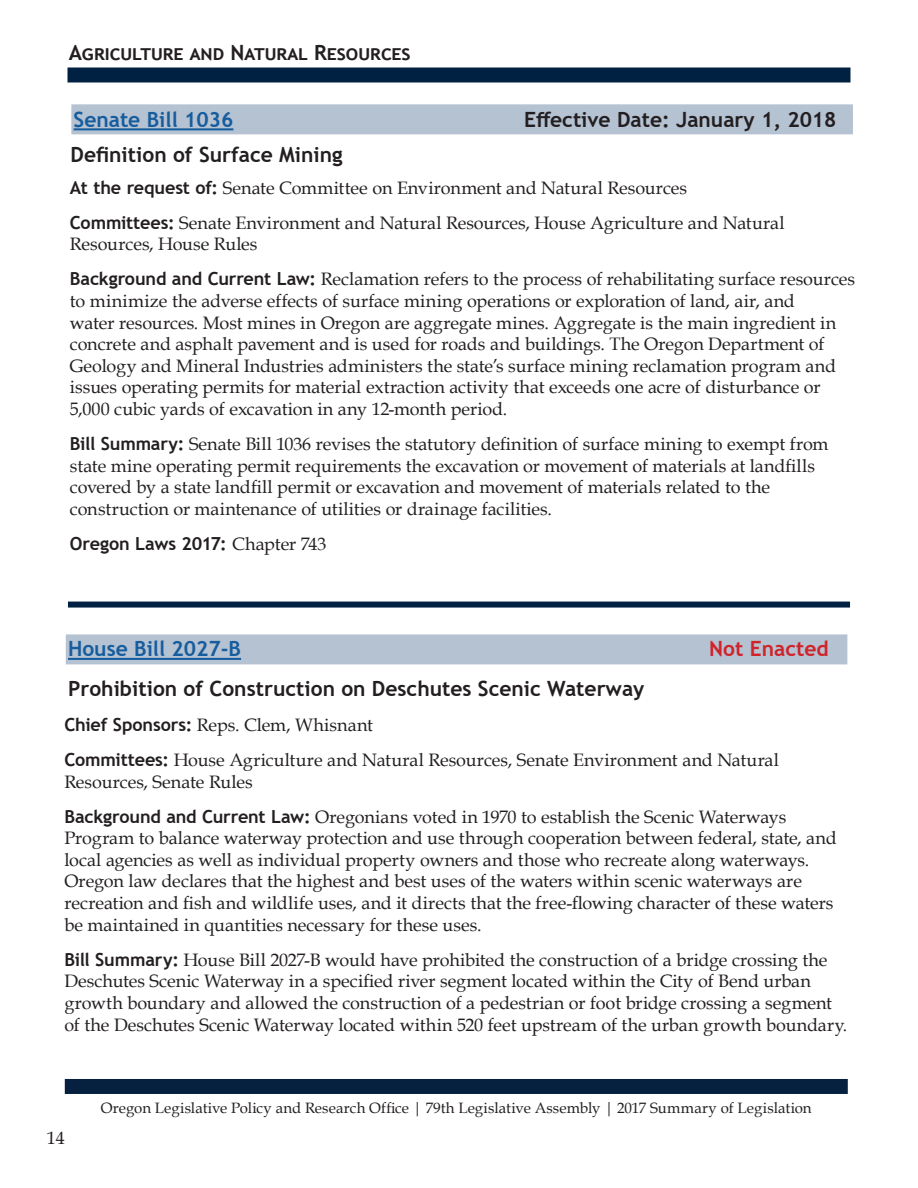
<style>
.page{position:relative;width:918px;height:1188px;background:#fff}
.page>*{position:absolute;margin:0;border:0;box-sizing:border-box;transform-origin:0 0}
.t1{font:700 21px "Trebuchet MS";color:#231f20}
.t2{font:700 21px "Trebuchet MS";color:#175d9e}
.t3{font:700 21px "Trebuchet MS";color:#d1232a}
.t4{font:18px/21.6px "Book Antiqua";color:#231f20}
.t5{font:700 18px "Trebuchet MS";letter-spacing:-.005em;color:#231f20}
.t6{font:15px "Book Antiqua";letter-spacing:.005em;color:#231f20}
.s1{font-family:"Trebuchet MS";font-weight:700}
.s2{font-family:"Book Antiqua";font-weight:400}
</style>
<div class="page">
<div style="left:68px;top:68px;width:782px;height:14px;background:#002141"></div>
<div style="left:65px;top:1079px;width:783px;height:15px;background:#06213f"></div>
<div style="left:68px;top:602px;width:782px;height:6px;background:#002141"></div>
<div style="left:71px;top:104px;width:782px;height:30px;background:#b5c2d2"></div>
<hr style="left:74px;top:128px;width:159px;height:2px;background:#175d9e">
<div style="left:66px;top:634px;width:781px;height:30px;background:#b5c2d2"></div>
<hr style="left:68px;top:658px;width:173px;height:2px;background:#175d9e">
<p class="t1" style="left:69px;top:39px;width:343px">Agriculture and Natural Resources</p>
<p class="t2" style="left:74px;top:106px;width:161px">Senate Bill 1036</p>
<p class="t1" style="left:524px;top:106px;width:314px">Effective Date: January 1, 2018</p>
<p class="t1" style="left:71px;top:141px;width:274px">Definition of Surface Mining</p>
<p class="t4" style="left:70px;top:170px;width:716px;line-height:35.1px"><span class="s1">At the request of:</span> Senate Committee on Environment and Natural Resources<br><span class="s1">Committees:</span> Senate Environment and Natural Resources, House Agriculture and Natural</p>
<p class="t4" style="left:70px;top:226px;width:787px;line-height:35.1px">Resources, House Rules<br><span class="s1">Background and Current Law:</span> Reclamation refers to the process of rehabilitating surface resources</p>
<p class="t4" style="left:70px;top:290px;width:768px">to minimize the adverse effects of surface mining operations or exploration of land, air, and water resources. Most mines in Oregon are aggregate mines. Aggregate is the main ingredient in concrete and asphalt pavement and is used for roads and buildings. The Oregon Department of Geology and Mineral Industries administers the state’s surface mining reclamation program and issues operating permits for material extraction activity that exceeds one acre of disturbance or 5,000 cubic yards of excavation in any 12-month period.</p>
<p class="t4" style="left:70px;top:433px;width:760px"><span class="s1">Bill Summary:</span> Senate Bill 1036 revises the statutory definition of surface mining to exempt from state mine operating permit requirements the excavation or movement of materials at landfills covered by a state landfill permit or excavation and movement of materials related to the construction or maintenance of utilities or drainage facilities.</p>
<p class="t5" style="left:70px;top:532px;width:258px">Oregon Laws 2017: <span class="s2">Chapter 743</span></p>
<p class="t2" style="left:68px;top:636px;width:174px">House Bill 2027-B</p>
<p class="t3" style="left:709px;top:636px;width:121px">Not Enacted</p>
<p class="t1" style="left:68px;top:676px;width:578px">Prohibition of Construction on Deschutes Scenic Waterway</p>
<p class="t4" style="left:64px;top:707px;width:716px;line-height:35.1px"><span class="s1">Chief Sponsors:</span> Reps. Clem, Whisnant<br><span class="s1">Committees:</span> House Agriculture and Natural Resources, Senate Environment and Natural</p>
<p class="t4" style="left:64px;top:763px;width:724px;line-height:35.1px">Resources, Senate Rules<br><span class="s1">Background and Current Law:</span> Oregonians voted in 1970 to establish the Scenic Waterways</p>
<p class="t4" style="left:64px;top:827px;width:774px">Program to balance waterway protection and use through cooperation between federal, state, and local agencies as well as individual property owners and those who recreate along waterways.<br>Oregon law declares that the highest and best uses of the waters within scenic waterways are recreation and fish and wildlife uses, and it directs that the free-flowing character of these waters be maintained in quantities necessary for these uses.</p>
<p class="t4" style="left:64px;top:948px;width:785px"><span class="s1">Bill Summary:</span> House Bill 2027-B would have prohibited the construction of a bridge crossing the Deschutes Scenic Waterway in a specified river segment located within the City of Bend urban growth boundary and allowed the construction of a pedestrian or foot bridge crossing a segment of the Deschutes Scenic Waterway located within 520 feet upstream of the urban growth boundary.</p>
<p class="t4" style="left:47px;top:1127px;width:19px">14</p>
<p class="t6" style="left:101px;top:1097px;width:712px">Oregon Legislative Policy and Research Office | 79th Legislative Assembly | 2017 Summary of Legislation</p>
</div>
